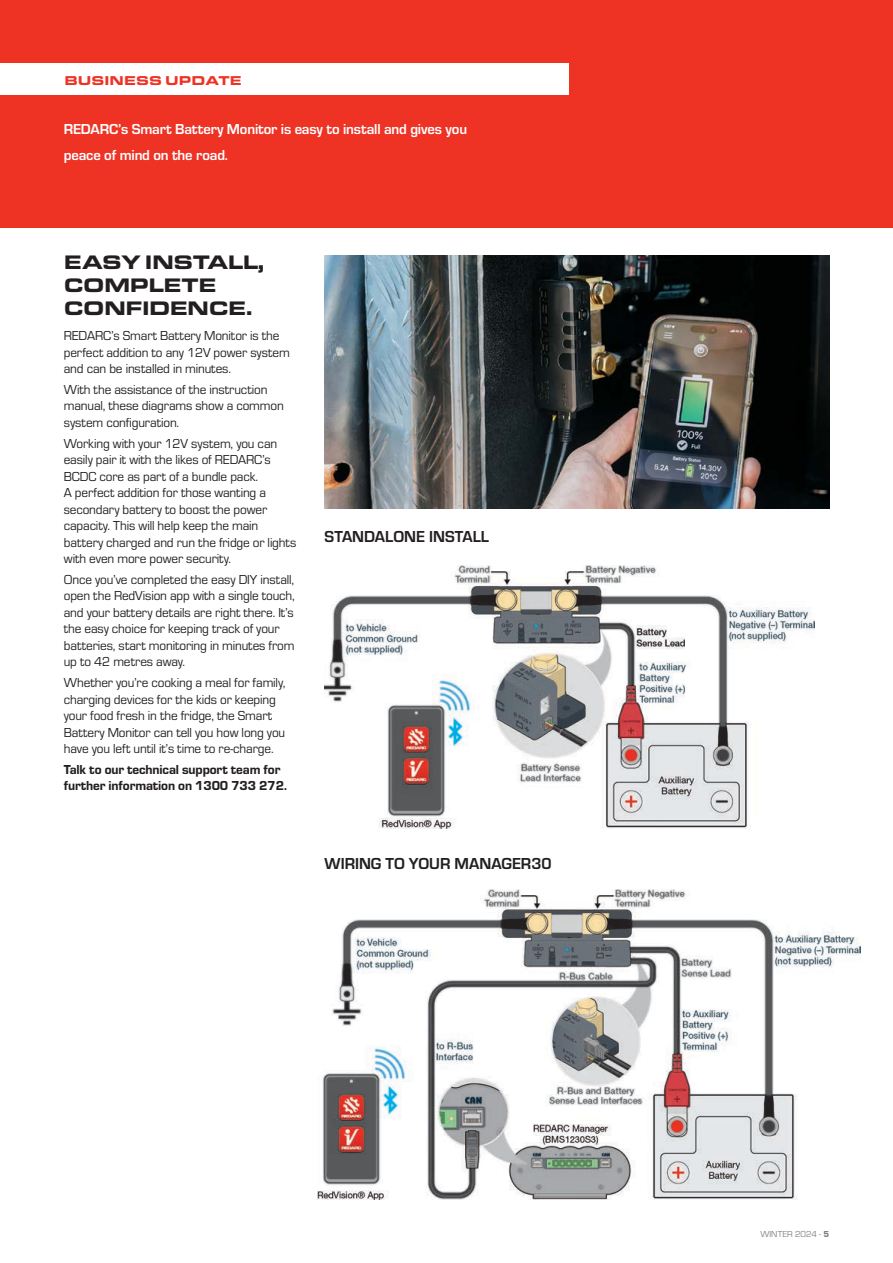
<style>
.page{position:relative;width:893px;height:1263px;background:#fff}
.page>*{position:absolute;margin:0;border:0;box-sizing:border-box;transform-origin:0 0}
.story_headline{font:900 20.25px/23.2px "Eurostile Ext";letter-spacing:-.03em;color:#231f20}
.text{font:700 16.5px "Eurostile";color:#231f20}
.story_intro{font:700 15px/25.5px "Eurostile";letter-spacing:-.01em;color:#fff}
.text-2{font:13.5px/16.5px "Eurostile";letter-spacing:-.01em;color:#231f20}
.text_CTA{font:13.5px/16.5px "Eurostile Hea";letter-spacing:-.01em;color:#231f20}
.t1{font:900 13.35px "Eurostile Ext";letter-spacing:.005em;color:#ee3224}
.t2{font:9px "Eurostile";color:#808285}
.s1{font-weight:900}
</style>
<div class="page">
<div style="left:0;top:0;width:893px;height:228px;background:#ee3224"></div>
<img style="left:325px;top:565px;width:489px;height:263px">
<img style="left:317px;top:889px;width:543px;height:310px">
<div style="left:0;top:64px;width:568px;height:31px;background:#fff"></div>
<img style="left:325px;top:255px;width:504px;height:254px">
<p class="t1" style="left:64px;top:70px;width:179px">BUSINESS UPDATE</p>
<p class="story_intro" style="left:64px;top:116px;width:405px">REDARC’s Smart Battery Monitor is easy to install and gives you peace of mind on the road.</p>
<p class="story_headline" style="left:64px;top:249px;width:202px">EASY INSTALL,<br>COMPLETE<br>CONFIDENCE.</p>
<p class="text-2" style="left:64px;top:327px;width:228px">REDARC’s Smart Battery Monitor is the perfect addition to any 12V power system and can be installed in minutes.</p>
<p class="text-2" style="left:64px;top:381px;width:222px">With the assistance of the instruction manual, these diagrams show a common system configuration.</p>
<p class="text-2" style="left:64px;top:434px;width:234px">Working with your 12V system, you can easily pair it with the likes of REDARC’s BCDC core as part of a bundle pack.<br>A perfect addition for those wanting a secondary battery to boost the power capacity. This will help keep the main battery charged and run the fridge or lights with even more power security.</p>
<p class="text-2" style="left:64px;top:571px;width:233px">Once you’ve completed the easy DIY install, open the RedVision app with a single touch, and your battery details are right there. It’s the easy choice for keeping track of your batteries, start monitoring in minutes from up to 42 metres away.</p>
<p class="text-2" style="left:64px;top:674px;width:223px">Whether you’re cooking a meal for family, charging devices for the kids or keeping your food fresh in the fridge, the Smart Battery Monitor can tell you how long you have you left until it’s time to re-charge.</p>
<p class="text_CTA" style="left:64px;top:760px;width:225px">Talk to our technical support team for further information on 1300 733 272.</p>
<p class="text" style="left:325px;top:525px;width:166px">STANDALONE INSTALL</p>
<p class="text" style="left:325px;top:851px;width:229px">WIRING TO YOUR MANAGER30</p>
<p class="t2" style="left:760px;top:1228px;width:70px">WINTER 2024 - <span class="s1">5</span></p>
</div>
